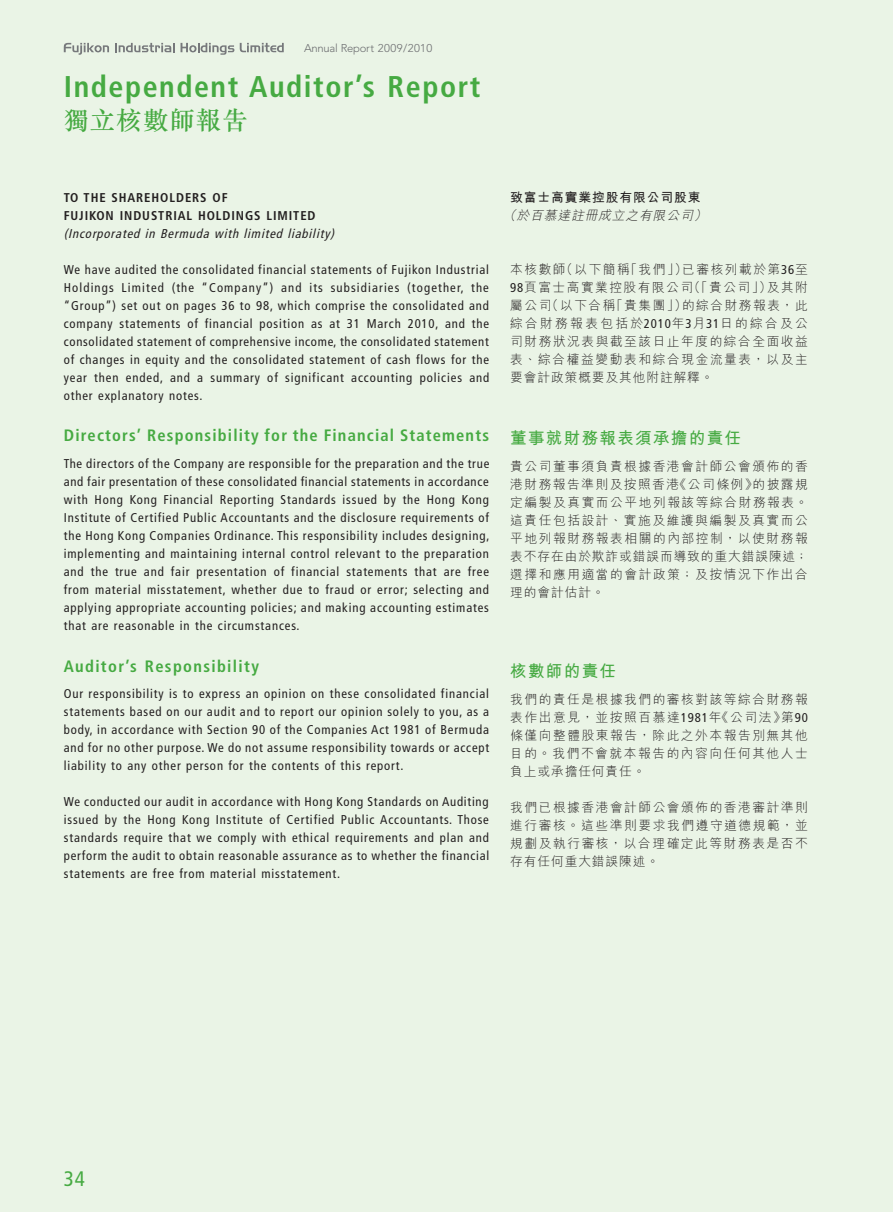
<style>
.page{position:relative;width:893px;height:1212px;background:#eaf4e6}
.page>*{position:absolute;margin:0;border:0;box-sizing:border-box;transform-origin:0 0}
.t1{font:700 condensed 30px "Frutiger LT Std";letter-spacing:.05em;color:#46aa42}
.t2{font:500 25.5px "M Sung HK";letter-spacing:.03em;color:#46aa42}
.t3{font:condensed 21px "Frutiger LT Std";color:#46aa42}
.t4{font:700 condensed 16.5px "Frutiger LT Std";letter-spacing:.07em;color:#46aa42}
.t5{font:700 16.5px "M Hei HK";letter-spacing:.08em;color:#46aa42}
.t6{font:condensed 12.75px/18px "Frutiger LT Std";letter-spacing:.07em;color:#231f20;text-align:justify}
.t7{font:300 12.75px/18px "M Hei HK";letter-spacing:.12em;color:#231f20;text-align:justify}
.t8{font:700 condensed 12.75px/18px "Frutiger LT Std";letter-spacing:.07em;color:#231f20}
.t9{font:italic 300 12.75px/18px "M Hei HK";color:#231f20;text-align:center}
.t10{font:300 11.25px "Avenir LT Std";letter-spacing:-.025em;color:#6c6d70}
.s1{font-weight:400;font-style:italic}
.s2{font-weight:700;font-style:normal}
.s3{font-family:"Frutiger LT Std";font-weight:400;font-stretch:condensed}
</style>
<div class="page">
<svg style="left:64px;top:43px;width:45px;height:12px"></svg>
<svg style="left:115px;top:43px;width:60px;height:9px"></svg>
<svg style="left:181px;top:43px;width:53px;height:12px"></svg>
<svg style="left:240px;top:43px;width:44px;height:9px"></svg>
<p class="t10" style="left:304px;top:42px;width:130px">Annual Report 2009/2010</p>
<p class="t1" style="left:64px;top:69px;width:418px">Independent Auditor’s Report</p>
<p class="t2" style="left:64px;top:103px;width:185px">獨立核數師報告</p>
<p class="t8" style="left:64px;top:189px;width:275px">TO THE SHAREHOLDERS OF<br>FUJIKON INDUSTRIAL HOLDINGS LIMITED <span class="s1">(Incorporated in Bermuda with limited liability)</span></p>
<p class="t6" style="left:64px;top:261px;width:427px">We have audited the consolidated financial statements of Fujikon Industrial Holdings Limited (the “Company”) and its subsidiaries (together, the “Group”) set out on pages 36 to 98, which comprise the consolidated and company statements of financial position as at 31 March 2010, and the consolidated statement of comprehensive income, the consolidated statement of changes in equity and the consolidated statement of cash flows for the year then ended, and a summary of significant accounting policies and other explanatory notes.</p>
<p class="t4" style="left:64px;top:426px;width:427px">Directors’ Responsibility for the Financial Statements</p>
<p class="t6" style="left:64px;top:455px;width:427px">The directors of the Company are responsible for the preparation and the true and fair presentation of these consolidated financial statements in accordance with Hong Kong Financial Reporting Standards issued by the Hong Kong Institute of Certified Public Accountants and the disclosure requirements of the Hong Kong Companies Ordinance. This responsibility includes designing, implementing and maintaining internal control relevant to the preparation and the true and fair presentation of financial statements that are free from material misstatement, whether due to fraud or error; selecting and applying appropriate accounting policies; and making accounting estimates that are reasonable in the circumstances.</p>
<p class="t4" style="left:64px;top:656px;width:197px">Auditor’s Responsibility</p>
<p class="t6" style="left:64px;top:685px;width:427px">Our responsibility is to express an opinion on these consolidated financial statements based on our audit and to report our opinion solely to you, as a body, in accordance with Section 90 of the Companies Act 1981 of Bermuda and for no other purpose. We do not assume responsibility towards or accept liability to any other person for the contents of this report.</p>
<p class="t6" style="left:64px;top:793px;width:427px">We conducted our audit in accordance with Hong Kong Standards on Auditing issued by the Hong Kong Institute of Certified Public Accountants. Those standards require that we comply with ethical requirements and plan and perform the audit to obtain reasonable assurance as to whether the financial statements are free from material misstatement.</p>
<p class="t9" style="left:503px;top:187px;width:209px"><span class="s2">致富士高實業控股有限公司股東</span>（於百慕達註冊成立之有限公司）</p>
<p class="t7" style="left:510px;top:259px;width:299px">本核數師（以下簡稱「我們」）已審核列載於第<span class="s3">36</span>至<span class="s3">98</span>頁富士高實業控股有限公司（「貴公司」）及其附屬公司（以下合稱「貴集團」）的綜合財務報表，此綜合財務報表包括於<span class="s3">2010</span>年<span class="s3">3</span>月<span class="s3">31</span>日的綜合及公司財務狀況表與截至該日止年度的綜合全面收益表、綜合權益變動表和綜合現金流量表，以及主要會計政策概要及其他附註解釋。</p>
<p class="t5" style="left:510px;top:426px;width:232px">董事就財務報表須承擔的責任</p>
<p class="t7" style="left:510px;top:456px;width:299px">貴公司董事須負責根據香港會計師公會頒佈的香港財務報告準則及按照香港《公司條例》的披露規定編製及真實而公平地列報該等綜合財務報表。這責任包括設計、實施及維護與編製及真實而公平地列報財務報表相關的內部控制，以使財務報表不存在由於欺詐或錯誤而導致的重大錯誤陳述；選擇和應用適當的會計政策；及按情況下作出合理的會計估計。</p>
<p class="t5" style="left:510px;top:659px;width:107px">核數師的責任</p>
<p class="t7" style="left:510px;top:689px;width:299px">我們的責任是根據我們的審核對該等綜合財務報表作出意見，並按照百慕達<span class="s3">1981</span>年《公司法》第<span class="s3">90</span>條僅向整體股東報告，除此之外本報告別無其他目的。我們不會就本報告的內容向任何其他人士負上或承擔任何責任。</p>
<p class="t7" style="left:510px;top:797px;width:299px">我們已根據香港會計師公會頒佈的香港審計準則進行審核。這些準則要求我們遵守道德規範，並規劃及執行審核，以合理確定此等財務表是否不存有任何重大錯誤陳述。</p>
<p class="t3" style="left:64px;top:1166px;width:23px">34</p>
</div>
